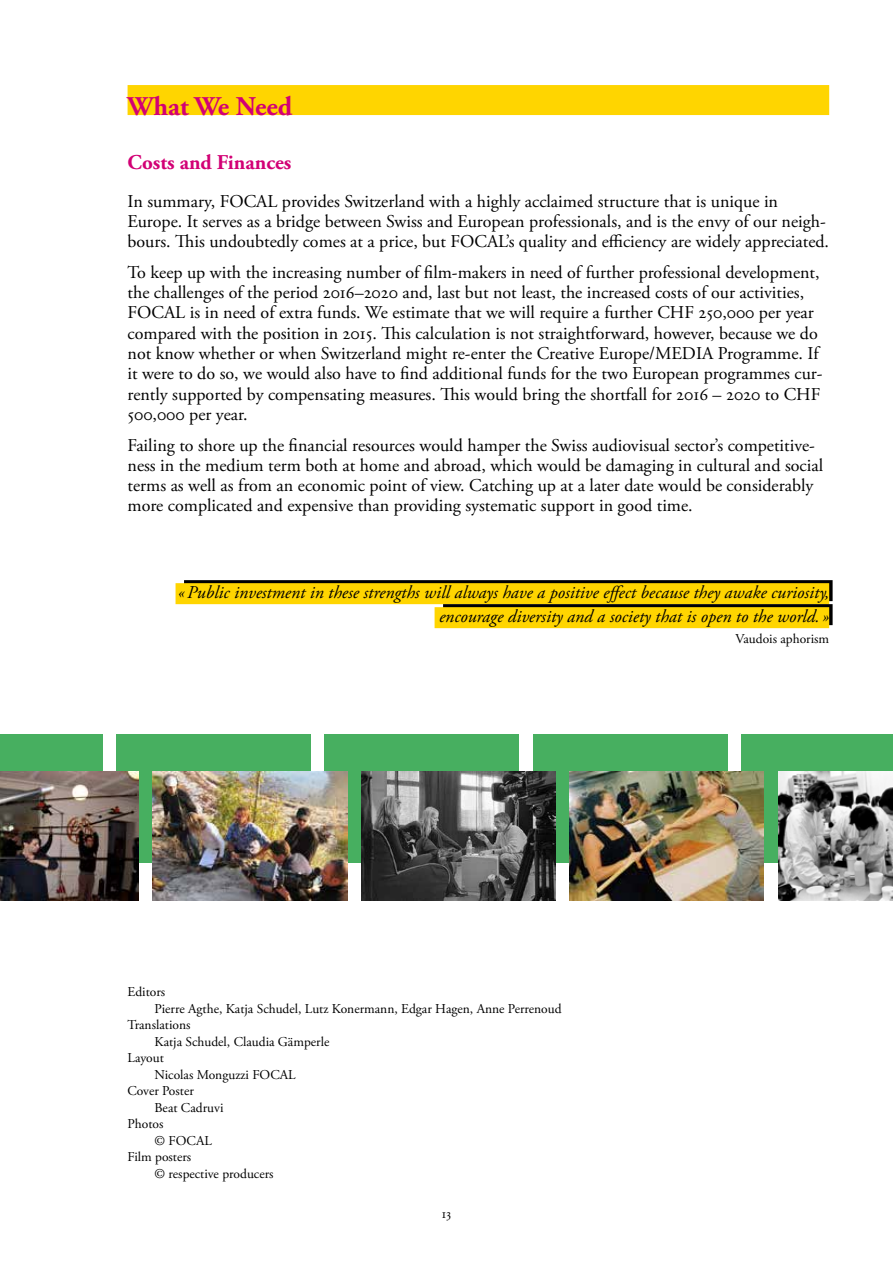
<style>
.page{position:relative;width:893px;height:1263px;background:#fff}
.page>*{position:absolute;margin:0;border:0;box-sizing:border-box;transform-origin:0 0}
.t1{font:700 27px "Adobe Garamond Pro";color:#d20075}
.t2{font:700 21px "Adobe Garamond Pro";color:#d20075}
.t3{font:18px/20.2px "Adobe Garamond Pro";color:#000}
.t4{font:italic 18px/24px "Adobe Garamond Pro";color:#000;text-align:right}
.t5{font:13.5px "Adobe Garamond Pro";color:#000}
</style>
<div class="page">
<div style="left:128px;top:85px;width:701px;height:30px;background:#ffd500"></div>
<div style="left:184px;top:580px;width:649px;height:21px;background:#000"></div>
<div style="left:176px;top:583px;width:653px;height:21px;background:#ffd500"></div>
<div style="left:443px;top:604px;width:390px;height:21px;background:#000"></div>
<div style="left:435px;top:607px;width:394px;height:21px;background:#ffd500"></div>
<div style="left:741px;top:734px;width:152px;height:129px;background:#47af60"></div>
<div style="left:533px;top:734px;width:194px;height:129px;background:#47af60"></div>
<div style="left:325px;top:734px;width:194px;height:129px;background:#47af60"></div>
<div style="left:116px;top:734px;width:194px;height:129px;background:#47af60"></div>
<div style="left:0;top:734px;width:102px;height:129px;background:#47af60"></div>
<img style="left:778px;top:771px;width:115px;height:129px">
<img style="left:570px;top:771px;width:194px;height:129px">
<img style="left:361px;top:771px;width:194px;height:129px">
<img style="left:153px;top:771px;width:194px;height:129px">
<img style="left:0;top:771px;width:139px;height:129px">
<h1 class="t1" style="left:128px;top:91px;width:166px">What We Need</h1>
<p class="t2" style="left:128px;top:150px;width:165px">Costs and Finances</p>
<p class="t3" style="left:128px;top:191px;width:701px">In summary, FOCAL provides Switzerland with a highly acclaimed structure that is unique in<br>Europe. It serves as a bridge between Swiss and European professionals, and is the envy of our neigh&shy;bours. This undoubtedly comes at a price, but FOCAL’s quality and efficiency are widely appreciated.</p>
<p class="t3" style="left:128px;top:263px;width:697px">To keep up with the increasing number of film-makers in need of further professional development, the challenges of the period 2016–2020 and, last but not least, the increased costs of our activities, FOCAL is in need of extra funds. We estimate that we will require a further CHF 250,000 per year compared with the position in 2015. This calculation is not straightforward, however, because we do not know whether or when Switzerland might re-enter the Creative Europe/MEDIA Programme. If it were to do so, we would also have to find additional funds for the two European programmes cur&shy;rently supported by compensating measures. This would bring the shortfall for 2016 – 2020 to CHF 500,000 per year.</p>
<p class="t3" style="left:128px;top:435px;width:697px">Failing to shore up the financial resources would hamper the Swiss audiovisual sector’s competitive&shy;ness in the medium term both at home and abroad, which would be damaging in cultural and social terms as well as from an economic point of view. Catching up at a later date would be considerably more complicated and expensive than providing systematic support in good time.</p>
<p class="t4" style="left:178px;top:581px;width:653px">«Public investment in these strengths will always have a positive effect because they awake curiosity, encourage diversity and a society that is open to the world. »</p>
<p class="t5" style="left:735px;top:630px;width:95px">Vaudois aphorism</p>
<p class="t5" style="left:128px;top:984px;width:39px">Editors</p>
<p class="t5" style="left:155px;top:1000px;width:409px">Pierre Agthe, Katja Schudel, Lutz Konermann, Edgar Hagen, Anne Perrenoud</p>
<p class="t5" style="left:128px;top:1017px;width:64px">Translations</p>
<p class="t5" style="left:155px;top:1033px;width:176px">Katja Schudel, Claudia Gämperle</p>
<p class="t5" style="left:128px;top:1050px;width:38px">Layout</p>
<p class="t5" style="left:155px;top:1066px;width:143px">Nicolas Monguzzi FOCAL</p>
<p class="t5" style="left:128px;top:1083px;width:68px">Cover Poster</p>
<p class="t5" style="left:155px;top:1099px;width:70px">Beat Cadruvi</p>
<p class="t5" style="left:128px;top:1116px;width:37px">Photos</p>
<p class="t5" style="left:155px;top:1132px;width:59px">© FOCAL</p>
<p class="t5" style="left:128px;top:1149px;width:65px">Film posters</p>
<p class="t5" style="left:155px;top:1165px;width:120px">© respective producers</p>
<p class="t5" style="left:442px;top:1205px;width:11px">13</p>
</div>
